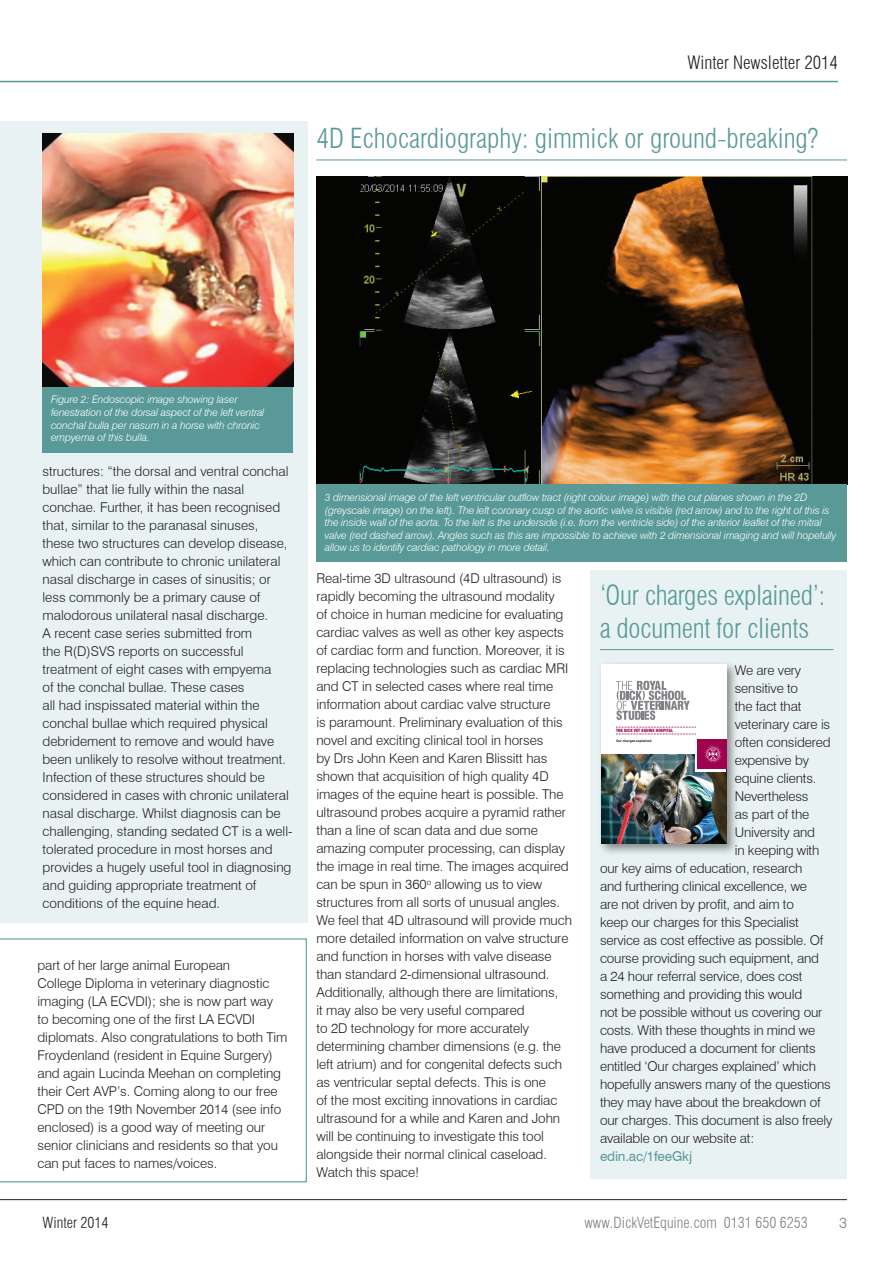
<style>
.page{position:relative;width:893px;height:1263px;background:#fff}
.page>*{position:absolute;margin:0;border:0;box-sizing:border-box;transform-origin:0 0}
.t1{font:300 condensed 27px/32.4px "Swiss 721 BT";letter-spacing:-.01em;color:#599a98}
.t2{font:300 condensed 18px "Swiss 721 BT";color:#231f20}
.t3{font:300 condensed 15px "Swiss 721 BT";color:#808285}
.t4{font:300 condensed 15px "Swiss 721 BT";color:#231f20}
.t5{font:300 15px "Swiss 721 BT";color:#808285}
.t6{font:300 13.5px/18px "Swiss 721 BT";letter-spacing:-.005em;color:#231f20}
.t7{font:13.5px "Swiss 721 BT";letter-spacing:-.01em;color:#599a98}
.t8{font:italic 300 10.5px/12.6px "Swiss 721 BT";letter-spacing:-.01em;color:#fff}
.t9{font:900 condensed 4.2px "Swiss 721 BT";color:#9e014e}
.t10{font:700 3.3px "Swiss 721 BT";letter-spacing:-.005em;color:#231f20}
</style>
<div class="page">
<svg style="left:0;top:938px;width:307px;height:244px"></svg>
<hr style="left:0;top:1199px;width:847px;height:1px;background:#231f20">
<hr style="left:0;top:81px;width:838px;height:1px;background:#599a98">
<hr style="left:316px;top:160px;width:531px;height:1px;background:#599a98">
<img style="left:316px;top:176px;width:531px;height:308px">
<div style="left:316px;top:484px;width:531px;height:78px;background:#599a98"></div>
<div style="left:0;top:121px;width:307px;height:801px;background:#e8f2f2"></div>
<img style="left:43px;top:134px;width:250px;height:253px">
<div style="left:43px;top:387px;width:250px;height:66px;background:#599a98"></div>
<div style="left:590px;top:571px;width:256px;height:608px;background:#e8f2f2"></div>
<hr style="left:600px;top:649px;width:233px;height:1px;background:#599a98">
<div style="left:597px;top:660px;width:142px;height:196px;background:#231f20;opacity:.5"></div>
<div style="left:601px;top:664px;width:125px;height:179px;background:#fff"></div>
<img style="left:601px;top:754px;width:125px;height:89px">
<div style="left:695px;top:737px;width:31px;height:35px;background:#fff"></div>
<svg style="left:616px;top:681px;width:74px;height:39px"></svg>
<div style="left:697px;top:739px;width:29px;height:30px;background:#9e014e"></div>
<svg style="left:705px;top:746px;width:17px;height:17px"></svg>
<svg style="left:616px;top:727px;width:80px;height:1px"></svg>
<svg style="left:616px;top:734px;width:80px;height:1px"></svg>
<p class="t2" style="left:687px;top:52px;width:152px">Winter Newsletter 2014</p>
<p class="t1" style="left:316px;top:122px;width:504px">4D Echocardiography: gimmick or ground-breaking?</p>
<p class="t8" style="left:51px;top:393px;width:215px">Figure 2: Endoscopic image showing laser fenestration of the dorsal aspect of the left ventral conchal bulla per nasum in a horse with chronic empyema of this bulla.</p>
<p class="t6" style="left:43px;top:462px;width:247px">structures: “the dorsal and ventral conchal</p>
<p class="t6" style="left:43px;top:480px;width:252px">bullae” that lie fully within the nasal conchae. Further, it has been recognised that, similar to the paranasal sinuses, these two structures can develop disease, which can contribute to chronic unilateral nasal discharge in cases of sinusitis; or less commonly be a primary cause of malodorous unilateral nasal discharge.<br>A recent case series submitted from<br>the R(D)SVS reports on successful treatment of eight cases with empyema<br>of the conchal bullae. These cases<br>all had inspissated material within the conchal bullae which required physical debridement to remove and would have been unlikely to resolve without treatment.<br>Infection of these structures should be considered in cases with chronic unilateral nasal discharge. Whilst diagnosis can be challenging, standing sedated CT is a well&shy;tolerated procedure in most horses and provides a hugely useful tool in diagnosing and guiding appropriate treatment of conditions of the equine head.</p>
<p class="t6" style="left:38px;top:956px;width:251px">part of her large animal European<br>College Diploma in veterinary diagnostic imaging (LA ECVDI); she is now part way to becoming one of the first LA ECVDI diplomats. Also congratulations to both Tim Froydenland (resident in Equine Surgery) and again Lucinda Meehan on completing their Cert AVP’s. Coming along to our free CPD on the 19th November 2014 (see info enclosed) is a good way of meeting our senior clinicians and residents so that you can put faces to names/voices.</p>
<p class="t8" style="left:325px;top:491px;width:513px">3 dimensional image of the left ventricular outflow tract (right colour image) with the cut planes shown in the 2D (greyscale image) on the left). The left coronary cusp of the aortic valve is visible (red arrow) and to the right of this is the inside wall of the aorta. To the left is the underside (i.e. from the ventricle side) of the anterior leaflet of the mitral valve (red dashed arrow). Angles such as this are impossible to achieve with 2 dimensional imaging and will hopefully allow us to identify cardiac pathology in more detail.</p>
<p class="t6" style="left:316px;top:569px;width:257px">Real-time 3D ultrasound (4D ultrasound) is rapidly becoming the ultrasound modality<br>of choice in human medicine for evaluating cardiac valves as well as other key aspects of cardiac form and function. Moreover, it is replacing technologies such as cardiac MRI and CT in selected cases where real time information about cardiac valve structure<br>is paramount. Preliminary evaluation of this novel and exciting clinical tool in horses<br>by Drs John Keen and Karen Blissitt has shown that acquisition of high quality 4D images of the equine heart is possible. The ultrasound probes acquire a pyramid rather than a line of scan data and due some amazing computer processing, can display the image in real time. The images acquired can be spun in 360<sup>o</sup> allowing us to view structures from all sorts of unusual angles.<br>We feel that 4D ultrasound will provide much more detailed information on valve structure and function in horses with valve disease than standard 2-dimensional ultrasound.<br>Additionally, although there are limitations,<br>it may also be very useful compared<br>to 2D technology for more accurately determining chamber dimensions (e.g. the left atrium) and for congenital defects such as ventricular septal defects. This is one<br>of the most exciting innovations in cardiac ultrasound for a while and Karen and John will be continuing to investigate this tool alongside their normal clinical caseload.<br>Watch this space!</p>
<p class="t1" style="left:600px;top:579px;width:227px">‘Our charges explained’: a document for clients</p>
<p class="t6" style="left:735px;top:661px;width:68px">We are very</p>
<p class="t6" style="left:735px;top:679px;width:65px">sensitive to</p>
<p class="t6" style="left:735px;top:697px;width:68px">the fact that</p>
<p class="t6" style="left:735px;top:715px;width:97px">veterinary care is</p>
<p class="t6" style="left:735px;top:733px;width:97px">often considered</p>
<p class="t6" style="left:735px;top:751px;width:76px">expensive by</p>
<p class="t6" style="left:735px;top:769px;width:83px">equine clients.</p>
<p class="t6" style="left:735px;top:787px;width:75px">Nevertheless</p>
<p class="t6" style="left:735px;top:805px;width:76px">as part of the</p>
<p class="t6" style="left:735px;top:823px;width:82px">University and</p>
<p class="t6" style="left:735px;top:841px;width:86px">in keeping with</p>
<p class="t6" style="left:600px;top:859px;width:204px">our key aims of education, research</p>
<p class="t6" style="left:600px;top:877px;width:208px">and furthering clinical excellence, we</p>
<p class="t6" style="left:600px;top:895px;width:195px">are not driven by profit, and aim to</p>
<p class="t6" style="left:600px;top:913px;width:200px">keep our charges for this Specialist</p>
<p class="t6" style="left:600px;top:931px;width:225px">service as cost effective as possible. Of</p>
<p class="t6" style="left:600px;top:949px;width:221px">course providing such equipment, and</p>
<p class="t6" style="left:600px;top:967px;width:204px">a 24 hour referral service, does cost</p>
<p class="t6" style="left:600px;top:985px;width:204px">something and providing this would</p>
<p class="t6" style="left:600px;top:1003px;width:224px">not be possible without us covering our</p>
<p class="t6" style="left:600px;top:1021px;width:217px">costs. With these thoughts in mind we</p>
<p class="t6" style="left:600px;top:1039px;width:217px">have produced a document for clients</p>
<p class="t6" style="left:600px;top:1057px;width:217px">entitled ‘Our charges explained’ which</p>
<p class="t6" style="left:600px;top:1075px;width:232px">hopefully answers many of the questions</p>
<p class="t6" style="left:600px;top:1093px;width:222px">they may have about the breakdown of</p>
<p class="t6" style="left:600px;top:1111px;width:234px">our charges. This document is also freely</p>
<p class="t6" style="left:600px;top:1129px;width:156px">available on our website at:</p>
<p class="t7" style="left:600px;top:1148px;width:94px">edin.ac/1feeGkj</p>
<p class="t9" style="left:616px;top:728px;width:58px">THE DICK VET EQUINE HOSPITAL</p>
<p class="t10" style="left:616px;top:739px;width:37px">Our charges explained</p>
<p class="t4" style="left:43px;top:1213px;width:68px">Winter 2014</p>
<p class="t3" style="left:584px;top:1213px;width:225px">www.DickVetEquine.com 0131 650 6253</p>
<p class="t5" style="left:839px;top:1213px;width:9px">3</p>
</div>
